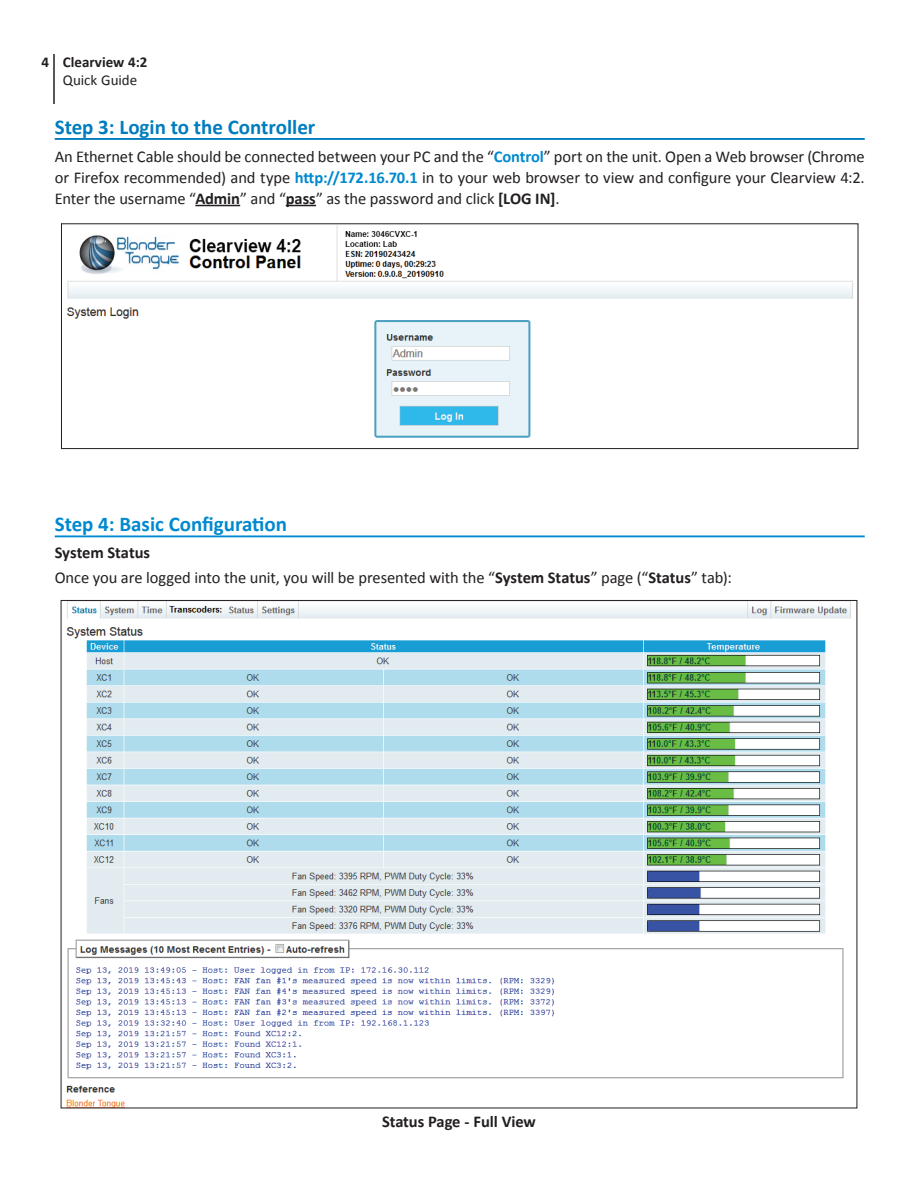
<style>
.page{position:relative;width:918px;height:1188px;background:#fff}
.page>*{position:absolute;margin:0;border:0;box-sizing:border-box;transform-origin:0 0}
.t1{font:700 21px "Calibri";color:#007dbe}
.t2{font:700 21px "Calibri";color:#0089cf}
.t3{font:16.5px/21px "Calibri";letter-spacing:-.005em;color:#231f20}
.t4{font:700 16.5px "Calibri";letter-spacing:-.005em;color:#231f20}
.t5{font:700 15px "Calibri";color:#231f20}
.t6{font:15px "Calibri";color:#231f20}
.s1{font-weight:700;color:#0089cf}
.s2{font-weight:700}
</style>
<div class="page">
<hr style="left:53px;top:54px;width:2px;height:50px;background:#231f20">
<hr style="left:55px;top:535px;width:810px;height:2px;background:#0089cf">
<img style="left:66px;top:602px;width:785px;height:504px">
<hr style="left:55px;top:138px;width:810px;height:2px;background:#007dbe">
<hr style="left:195px;top:205px;width:45px;height:1px;background:#231f20">
<hr style="left:286px;top:205px;width:30px;height:1px;background:#231f20">
<img style="left:67px;top:225px;width:786px;height:213px">
<div style="left:61px;top:223px;width:797px;height:226px;border:1px solid #231f20"></div>
<p class="t5" style="left:41px;top:52px;width:108px">4 Clearview 4:2</p>
<p class="t6" style="left:63px;top:70px;width:76px">Quick Guide</p>
<p class="t1" style="left:55px;top:114px;width:262px">Step 3: Login to the Controller</p>
<p class="t3" style="left:55px;top:145px;width:812px;text-align:justify">An Ethernet Cable should be connected between your PC and the “<span class="s1">Control</span>” port on the unit. Open a Web browser (Chrome or Firefox recommended) and type <span class="s1">http://172.16.70.1</span> in to your web browser to view and configure your Clearview 4:2.<br>Enter the username “<span class="s2">Admin</span>” and “<span class="s2">pass</span>” as the password and click <span class="s2">[LOG IN]</span>.</p>
<p class="t2" style="left:55px;top:511px;width:234px">Step 4: Basic Configuration</p>
<p class="t3" style="left:55px;top:539px;width:679px;line-height:24.8px"><span class="s2">System Status<br></span>Once you are logged into the unit, you will be presented with the “<span class="s2">System Status</span>” page (“<span class="s2">Status</span>” tab):</p>
<p class="t4" style="left:382px;top:1112px;width:155px">Status Page - Full View</p>
</div>
